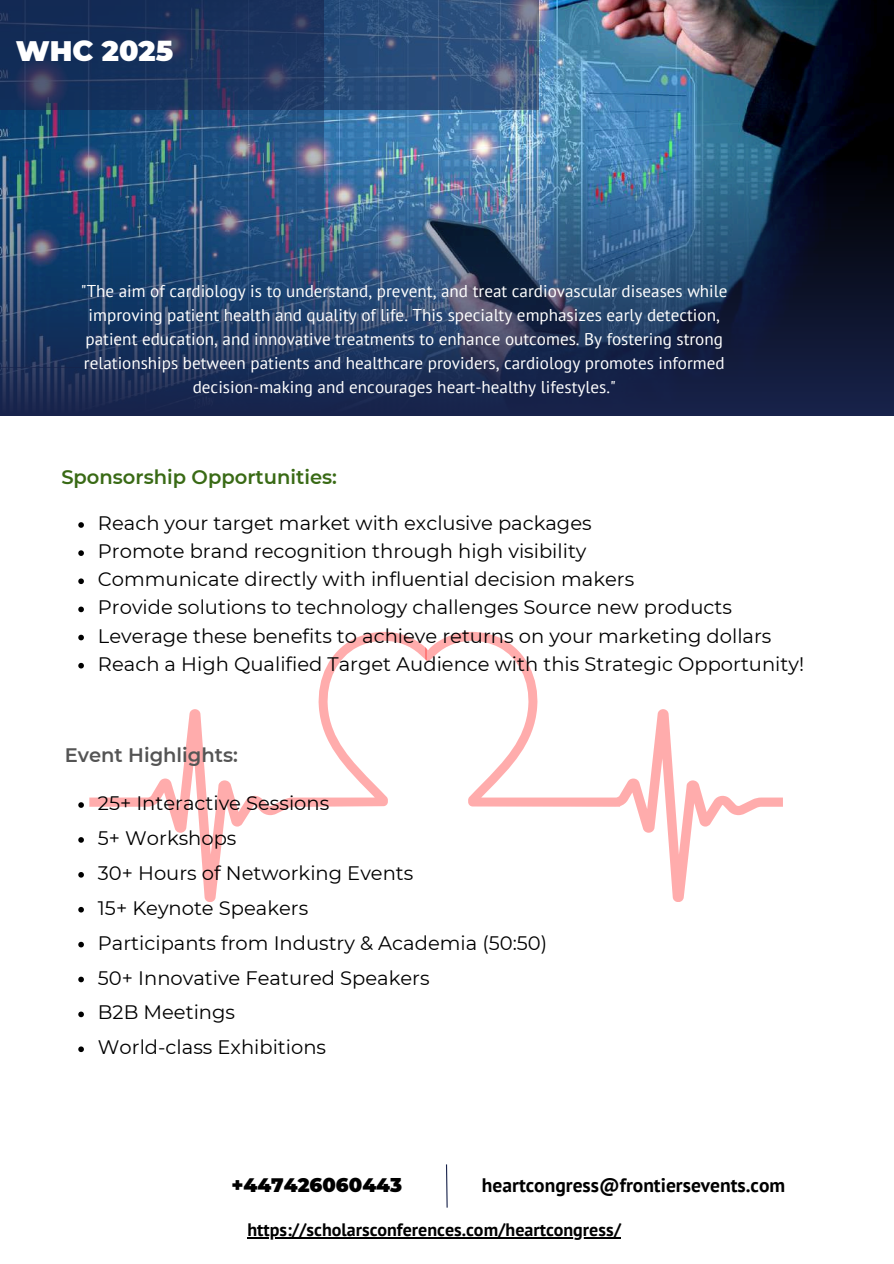
<style>
.page{position:relative;width:894px;height:1264px;background:#fff}
.page>*{position:absolute;margin:0;border:0;box-sizing:border-box;transform-origin:0 0}
.t1{font:900 28.2px "Montserrat";color:#fff}
.t2{font:19.5px/34.8px "Montserrat";color:#000}
.t3{font:700 19.5px "PT Sans";color:#000}
.t4{font:600 19.5px "Montserrat";color:#396a15}
.t5{font:600 19.5px "Montserrat";color:#545454}
.t6{font:900 19.5px "Montserrat";color:#000}
.t7{font:700 18px "PT Sans";color:#000}
.t8{font:17.1px/23.9px "PT Sans";color:#fff;text-align:center}
</style>
<div class="page">
<img style="left:323px;top:0;width:570px;height:118px">
<img style="left:0;top:118px;width:893px;height:297px">
<img style="left:0;top:109px;width:323px;height:258px">
<svg style="left:0;top:0;width:538px;height:109px;background:#243f69"></svg>
<svg style="left:89px;top:632px;width:337px;height:269px"></svg>
<svg style="left:426px;top:632px;width:356px;height:269px"></svg>
<svg style="left:78px;top:522px;width:6px;height:6px"></svg>
<svg style="left:78px;top:550px;width:6px;height:6px"></svg>
<svg style="left:78px;top:578px;width:6px;height:6px"></svg>
<svg style="left:78px;top:606px;width:6px;height:6px"></svg>
<svg style="left:78px;top:634px;width:6px;height:6px"></svg>
<svg style="left:78px;top:663px;width:6px;height:5px"></svg>
<svg style="left:78px;top:802px;width:6px;height:5px"></svg>
<svg style="left:78px;top:837px;width:6px;height:5px"></svg>
<svg style="left:78px;top:872px;width:6px;height:5px"></svg>
<svg style="left:78px;top:906px;width:6px;height:6px"></svg>
<svg style="left:78px;top:941px;width:6px;height:6px"></svg>
<svg style="left:78px;top:976px;width:6px;height:6px"></svg>
<svg style="left:78px;top:1011px;width:6px;height:6px"></svg>
<svg style="left:78px;top:1046px;width:6px;height:6px"></svg>
<svg style="left:446px;top:1164px;width:2px;height:44px"></svg>
<hr style="left:247px;top:1236px;width:374px;height:1px;background:#000">
<h1 class="t1" style="left:16px;top:33px;width:159px">WHC 2025</h1>
<p class="t8" style="left:81px;top:279px;width:648px">"The aim of cardiology is to understand, prevent, and treat cardiovascular diseases while improving patient health and quality of life. This specialty emphasizes early detection, patient education, and innovative treatments to enhance outcomes. By fostering strong relationships between patients and healthcare providers, cardiology promotes informed decision-making and encourages heart-healthy lifestyles."</p>
<p class="t4" style="left:61px;top:465px;width:277px">Sponsorship Opportunities:</p>
<p class="t2" style="left:98px;top:509px;width:707px;line-height:28.2px">Reach your target market with exclusive packages<br>Promote brand recognition through high visibility<br>Communicate directly with influential decision makers<br>Provide solutions to technology challenges Source new products Leverage these benefits to achieve returns on your marketing dollars Reach a High Qualified Target Audience with this Strategic Opportunity!</p>
<p class="t5" style="left:65px;top:743px;width:174px">Event Highlights:</p>
<p class="t2" style="left:98px;top:785px;width:450px">25+ Interactive Sessions<br>5+ Workshops<br>30+ Hours of Networking Events<br>15+ Keynote Speakers<br>Participants from Industry &amp; Academia (50:50)<br>50+ Innovative Featured Speakers<br>B2B Meetings<br>World-class Exhibitions</p>
<p class="t6" style="left:231px;top:1172px;width:172px">+447426060443</p>
<p class="t3" style="left:482px;top:1171px;width:305px">heartcongress@frontiersevents.com</p>
<p class="t7" style="left:247px;top:1217px;width:375px">https://scholarsconferences.com/heartcongress/</p>
</div>
